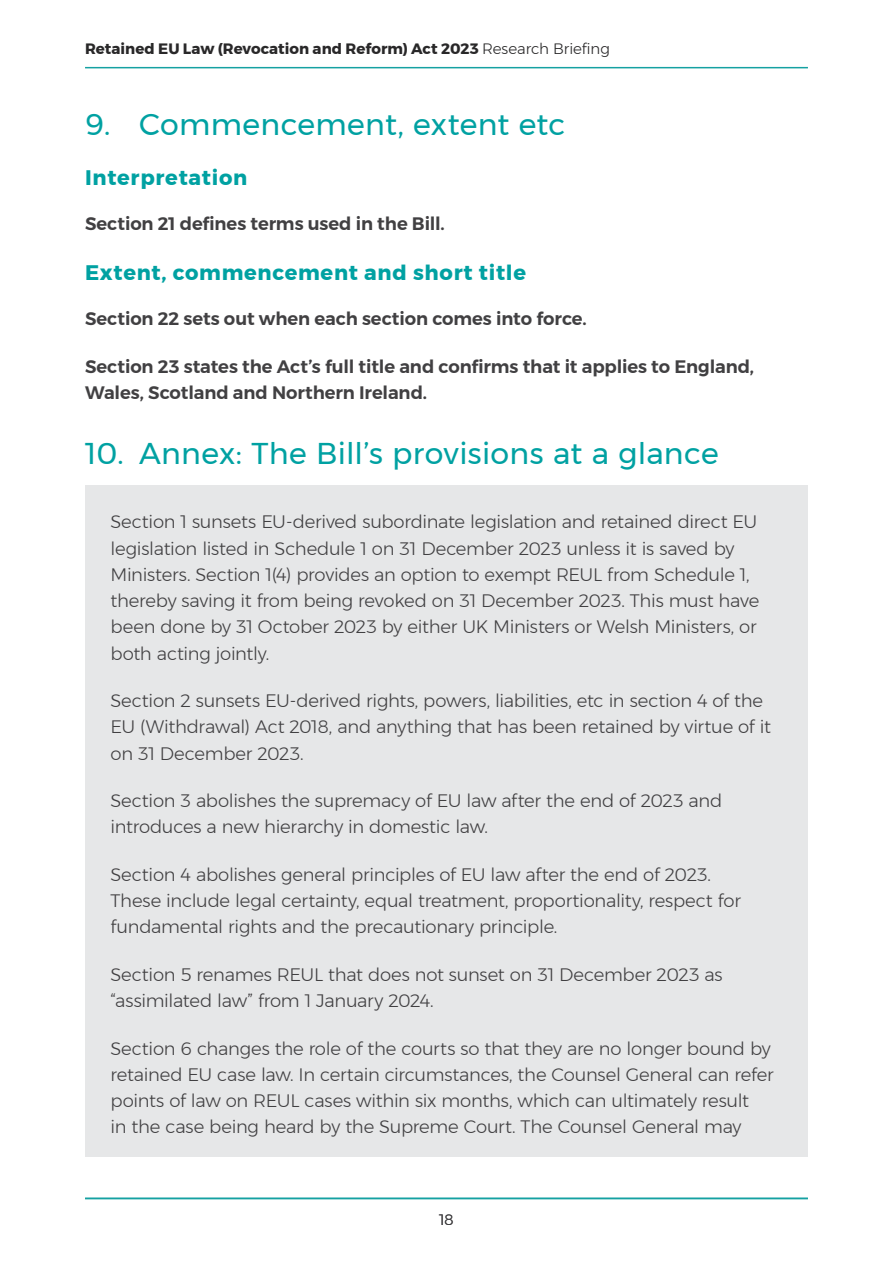
<style>
.page{position:relative;width:893px;height:1263px;background:#fff}
.page>*{position:absolute;margin:0;border:0;box-sizing:border-box;transform-origin:0 0}
.t1{font:30px "Montserrat";letter-spacing:.01em;color:#00a1a2}
.t2{font:700 21px "Montserrat";letter-spacing:.035em;color:#00a1a2}
.t3{font:300 18px/26.2px "Montserrat";letter-spacing:-.015em;color:#414042}
.t4{font:600 18px/26.2px "Montserrat";letter-spacing:-.005em;color:#414042}
.t5{font:700 15px "Montserrat";color:#292829}
.t6{font:300 15px "Montserrat";color:#414042}
.s1{font-weight:300}
</style>
<div class="page">
<hr style="left:85px;top:1198px;width:723px;height:1px;background:#15a1a2">
<hr style="left:85px;top:67px;width:723px;height:1px;background:#15a1a2">
<div style="left:85px;top:485px;width:723px;height:672px;background:#e6e7e8"></div>
<p class="t5" style="left:85px;top:37px;width:526px">Retained EU Law (Revocation and Reform) Act 2023 <span class="s1">Research Briefing</span></p>
<h1 class="t1" style="left:85px;top:102px;width:482px">9. Commencement, extent etc</h1>
<p class="t2" style="left:85px;top:161px;width:164px">Interpretation</p>
<p class="t4" style="left:85px;top:211px;width:361px">Section 21 defines terms used in the Bill.</p>
<p class="t2" style="left:85px;top:255px;width:443px">Extent, commencement and short title</p>
<p class="t4" style="left:85px;top:306px;width:503px">Section 22 sets out when each section comes into force.</p>
<p class="t4" style="left:85px;top:353px;width:670px">Section 23 states the Act’s full title and confirms that it applies to England,<br>Wales, Scotland and Northern Ireland.</p>
<h1 class="t1" style="left:85px;top:430px;width:635px">10. Annex: The Bill’s provisions at a glance</h1>
<p class="t3" style="left:111px;top:509px;width:650px">Section 1 sunsets EU-derived subordinate legislation and retained direct EU legislation listed in Schedule 1 on 31 December 2023 unless it is saved by Ministers. Section 1(4) provides an option to exempt REUL from Schedule 1, thereby saving it from being revoked on 31 December 2023. This must have been done by 31 October 2023 by either UK Ministers or Welsh Ministers, or both acting jointly.</p>
<p class="t3" style="left:111px;top:687px;width:662px">Section 2 sunsets EU-derived rights, powers, liabilities, etc in section 4 of the<br>EU (Withdrawal) Act 2018, and anything that has been retained by virtue of it on 31 December 2023.</p>
<p class="t3" style="left:111px;top:787px;width:613px">Section 3 abolishes the supremacy of EU law after the end of 2023 and introduces a new hierarchy in domestic law.</p>
<p class="t3" style="left:111px;top:861px;width:632px">Section 4 abolishes general principles of EU law after the end of 2023.<br>These include legal certainty, equal treatment, proportionality, respect for fundamental rights and the precautionary principle.</p>
<p class="t3" style="left:111px;top:961px;width:614px">Section 5 renames REUL that does not sunset on 31 December 2023 as “assimilated law” from 1 January 2024.</p>
<p class="t3" style="left:111px;top:1035px;width:665px">Section 6 changes the role of the courts so that they are no longer bound by retained EU case law. In certain circumstances, the Counsel General can refer points of law on REUL cases within six months, which can ultimately result<br>in the case being heard by the Supreme Court. The Counsel General may</p>
<p class="t6" style="left:439px;top:1208px;width:16px">18</p>
</div>
